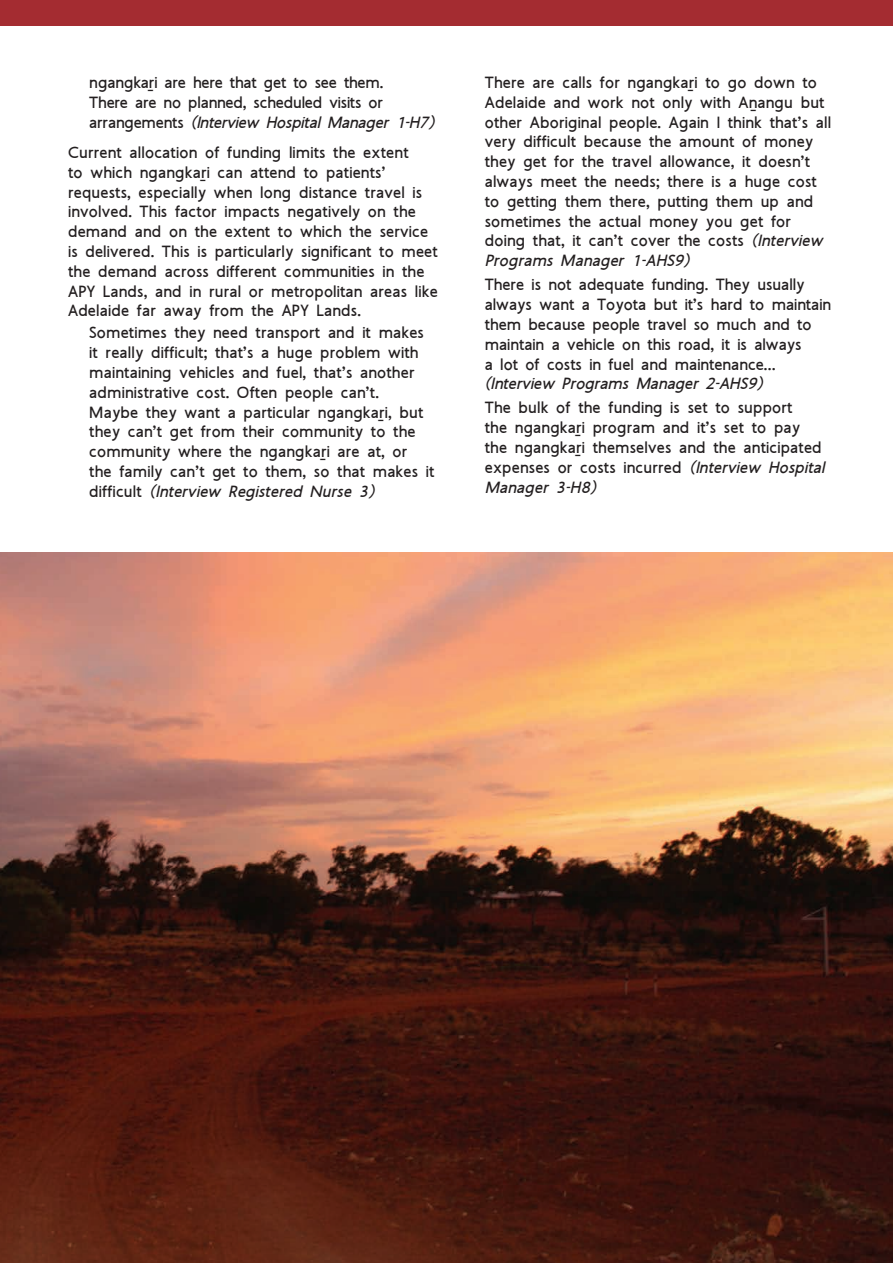
<style>
.page{position:relative;width:893px;height:1263px;background:#fff}
.page>*{position:absolute;margin:0;border:0;box-sizing:border-box;transform-origin:0 0}
.t1{font:16.5px/19.8px "Aboriginal Sans";color:#231f20}
.t2{font:16.5px/19.8px "Aboriginal Sans";letter-spacing:-.02em;color:#231f20}
.t3{font:italic 16.5px "Aboriginal Sans";letter-spacing:-.01em;color:#231f20}
.s1{font-style:italic}
</style>
<div class="page">
<div style="left:0;top:0;width:893px;height:26px;background:#a42c31"></div>
<img style="left:0;top:553px;width:893px;height:710px">
<img style="left:0;top:1191px;width:1px;height:72px">
<p class="t2" style="left:89px;top:73px;width:347px">ngangkaṟi are here that get to see them.<br>There are no planned, scheduled visits or arrangements <span class="s1">(Interview Hospital Manager 1-H7)</span></p>
<p class="t1" style="left:68px;top:143px;width:371px">Current allocation of funding limits the extent<br>to which ngangkaṟi can attend to patients’ requests, especially when long distance travel is involved. This factor impacts negatively on the demand and on the extent to which the service is delivered. This is particularly significant to meet the demand across different communities in the APY Lands, and in rural or metropolitan areas like Adelaide far away from the APY Lands.</p>
<p class="t1" style="left:89px;top:324px;width:347px">Sometimes they need transport and it makes it really difficult; that’s a huge problem with maintaining vehicles and fuel, that’s another administrative cost. Often people can’t.<br>Maybe they want a particular ngangkaṟi, but they can’t get from their community to the community where the ngangkaṟi are at, or<br>the family can’t get to them, so that makes it difficult <span class="s1">(Interview Registered Nurse 3)</span></p>
<p class="t1" style="left:485px;top:73px;width:348px">There are calls for ngangkaṟi to go down to Adelaide and work not only with Aṉangu but other Aboriginal people. Again I think that’s all very difficult because the amount of money they get for the travel allowance, it doesn’t always meet the needs; there is a huge cost to getting them there, putting them up and sometimes the actual money you get for doing that, it can’t cover the costs <span class="s1">(Interview Programs Manager 1-AHS9)</span></p>
<p class="t1" style="left:485px;top:276px;width:348px">There is not adequate funding. They usually always want a Toyota but it’s hard to maintain them because people travel so much and to maintain a vehicle on this road, it is always<br>a lot of costs in fuel and maintenance…</p>
<p class="t3" style="left:485px;top:372px;width:279px">(Interview Programs Manager 2-AHS9)</p>
<p class="t1" style="left:485px;top:399px;width:342px">The bulk of the funding is set to support<br>the ngangkaṟi program and it’s set to pay the ngangkaṟi themselves and the anticipated expenses or costs incurred <span class="s1">(Interview Hospital Manager 3-H8)</span></p>
</div>
